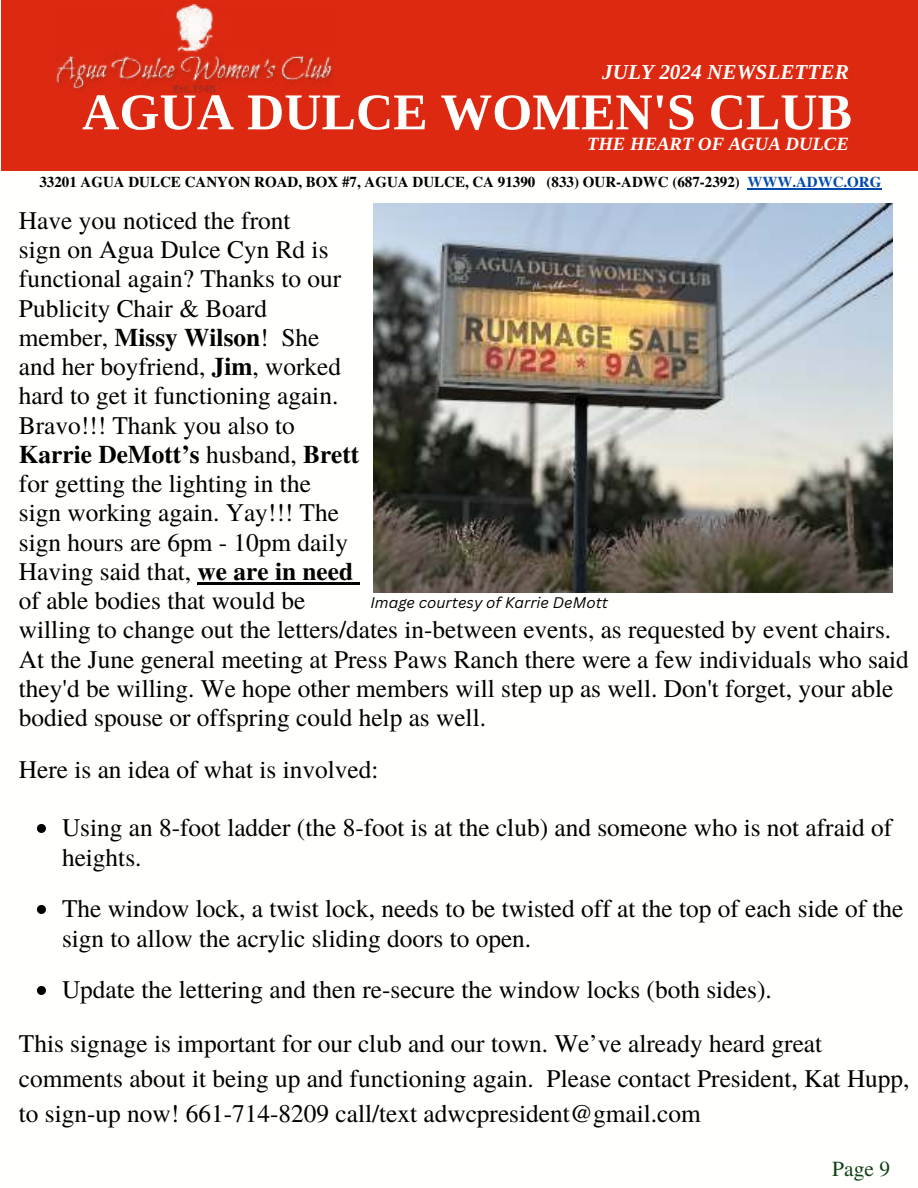
<style>
.page{position:relative;width:918px;height:1188px;background:#fff}
.page>*{position:absolute;margin:0;border:0;box-sizing:border-box;transform-origin:0 0}
.t1{font:700 51.6px "Libra Serif Modern";color:#fffffe}
.t2{font:25.35px/29.2px "Te X Gyre Termes";color:#000}
.t3{font:21.45px "Te X Gyre Termes";color:#114015}
.t4{font:italic 700 21.3px "Libra Serif Modern";color:#fffffe}
.t5{font:italic 700 18.75px "Libra Serif Modern";color:#fffffe}
.t6{font:700 15px "Te X Gyre Termes";color:#000}
.t7{font:italic 15px "Canva Sans";color:#000}
.s1{color:#004aad}
.s2{font-weight:700}
</style>
<div class="page">
<div style="left:1px;top:0;width:917px;height:170px;background:#dd2911"></div>
<hr style="left:747px;top:189px;width:134px;height:1px;background:#004aad">
<img style="left:56px;top:4px;width:278px;height:88px">
<hr style="left:198px;top:582px;width:155px;height:2px;background:#000">
<svg style="left:353px;top:582px;width:6px;height:2px"></svg>
<svg style="left:37px;top:824px;width:9px;height:9px"></svg>
<svg style="left:37px;top:905px;width:9px;height:9px"></svg>
<svg style="left:37px;top:986px;width:9px;height:9px"></svg>
<img style="left:374px;top:203px;width:519px;height:389px">
<p class="t4" style="left:602px;top:58px;width:248px">JULY 2024 NEWSLETTER</p>
<h1 class="t1" style="left:82px;top:77px;width:771px">AGUA DULCE WOMEN'S CLUB</h1>
<p class="t5" style="left:587px;top:132px;width:263px">THE HEART OF AGUA DULCE</p>
<p class="t6" style="left:39px;top:171px;width:844px">33201 AGUA DULCE CANYON ROAD, BOX #7, AGUA DULCE, CA 91390 (833) OUR-ADWC (687-2392) <span class="s1">WWW.ADWC.ORG</span></p>
<p class="t2" style="left:19px;top:204px;width:891px">Have you noticed the front<br>sign on Agua Dulce Cyn Rd is<br>functional again? Thanks to our<br>Publicity Chair &amp; Board<br>member, <span class="s2">Missy Wilson</span>! She<br>and her boyfriend, <span class="s2">Jim</span>, worked<br>hard to get it functioning again.<br>Bravo!!! Thank you also to<br><span class="s2">Karrie DeMott’s</span> husband, <span class="s2">Brett<br></span>for getting the lighting in the<br>sign working again. Yay!!! The<br>sign hours are 6pm - 10pm daily<br>Having said that, <span class="s2">we are in need<br></span>of able bodies that would be<br>willing to change out the letters/dates in-between events, as requested by event chairs.<br>At the June general meeting at Press Paws Ranch there were a few individuals who said they'd be willing. We hope other members will step up as well. Don't forget, your able bodied spouse or offspring could help as well.</p>
<p class="t2" style="left:19px;top:753px;width:361px">Here is an idea of what is involved:</p>
<p class="t7" style="left:370px;top:594px;width:239px">Image courtesy of Karrie DeMott</p>
<p class="t2" style="left:62px;top:812px;width:832px">Using an 8-foot ladder (the 8-foot is at the club) and someone who is not afraid of heights.</p>
<p class="t2" style="left:62px;top:893px;width:843px">The window lock, a twist lock, needs to be twisted off at the top of each side of the sign to allow the acrylic sliding doors to open.</p>
<p class="t2" style="left:19px;top:962px;width:805px;line-height:54px;text-align:center">Update the lettering and then re-secure the window locks (both sides).<br>This signage is important for our club and our town. We’ve already heard great</p>
<p class="t2" style="left:19px;top:1060px;width:892px;line-height:34.8px">comments about it being up and functioning again. Please contact President, Kat Hupp, to sign-up now! 661-714-8209 call/text adwcpresident@gmail.com</p>
<p class="t3" style="left:832px;top:1154px;width:59px">Page 9</p>
</div>
